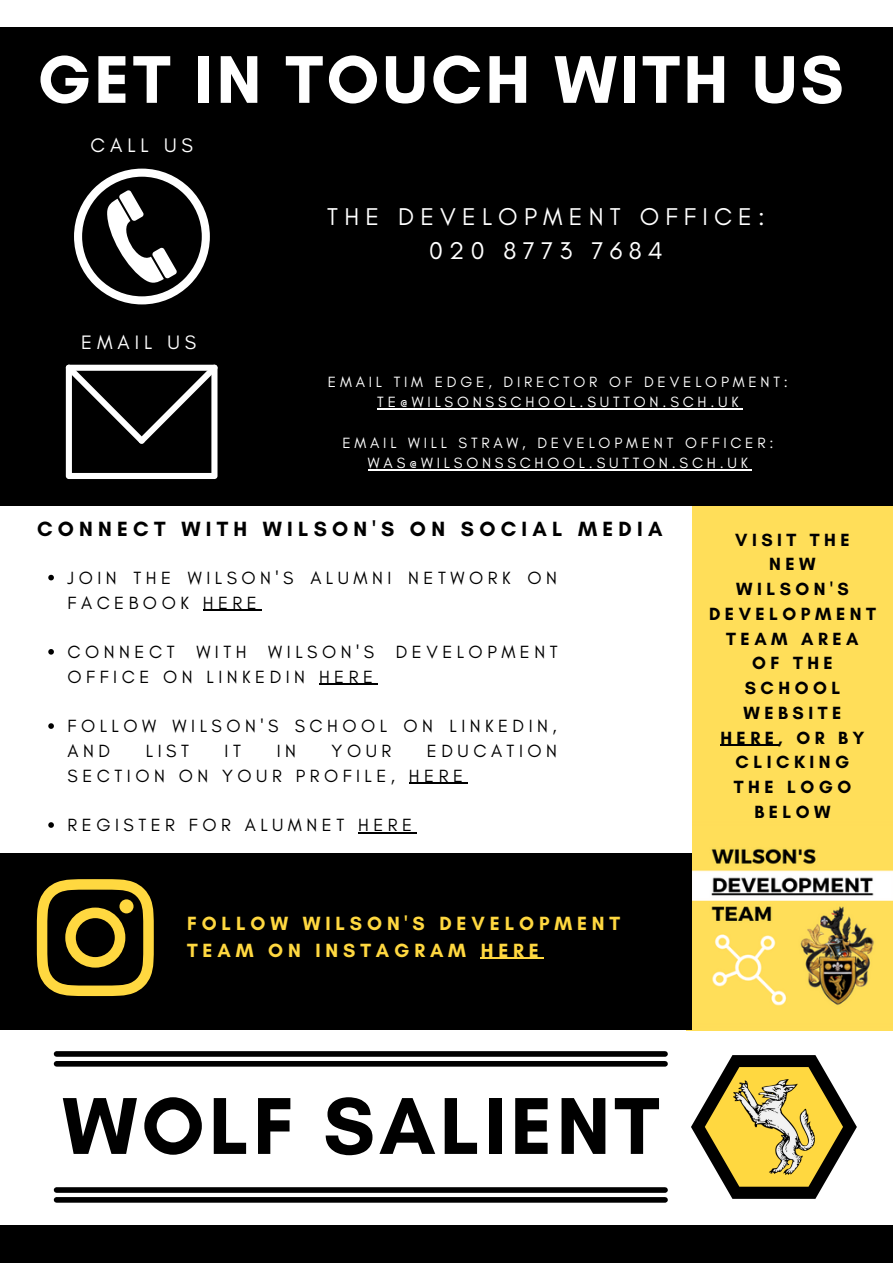
<style>
.page{position:relative;width:893px;height:1264px;background:#fff}
.page>*{position:absolute;margin:0;border:0;box-sizing:border-box;transform-origin:0 0}
.t1{font:700 82.05px "Glacial Indifference";letter-spacing:.05em;color:#000}
.t2{font:700 68.55px "Glacial Indifference";letter-spacing:.05em;color:#fff}
.t3{font:24.75px/33.8px "Glacial Indifference";letter-spacing:.25em;color:#fff;text-align:center}
.t4{font:700 21px "Glacial Indifference";letter-spacing:.25em;color:#000}
.t5{font:19.95px "Glacial Indifference";letter-spacing:.25em;color:#fff}
.t6{font:19.8px "Glacial Indifference";letter-spacing:.25em;color:#fff}
.t7{font:700 19.5px/27px "Glacial Indifference";letter-spacing:.25em;color:#ffd840}
.t8{font:18px/24.8px "Glacial Indifference";letter-spacing:.25em;color:#000}
.t9{font:700 18px/24.8px "Glacial Indifference";letter-spacing:.25em;color:#000;text-align:center}
.t10{font:15.15px/20.2px "Glacial Indifference";letter-spacing:.25em;color:#fff;text-align:center}
</style>
<div class="page">
<div style="left:0;top:0;width:892px;height:1262px;background:#000"></div>
<div style="left:0;top:0;width:892px;height:27px;background:#fff"></div>
<div style="left:0;top:1021px;width:892px;height:203px;background:#fff"></div>
<svg style="left:691px;top:1055px;width:166px;height:144px"></svg>
<img style="left:733px;top:1079px;width:81px;height:95px">
<svg style="left:57px;top:1197px;width:608px;height:5px;background:#040404"></svg>
<div style="left:57px;top:1051px;width:608px;height:5px;background:#000"></div>
<div style="left:57px;top:1060px;width:608px;height:6px;background:#000"></div>
<div style="left:57px;top:1187px;width:608px;height:5px;background:#000"></div>
<svg style="left:66px;top:364px;width:152px;height:115px"></svg>
<svg style="left:74px;top:169px;width:136px;height:135px"></svg>
<div style="left:686px;top:506px;width:206px;height:524px;background:#ffde59"></div>
<div style="left:0;top:506px;width:691px;height:347px;background:#fff"></div>
<div style="left:0;top:853px;width:706px;height:177px;background:#000"></div>
<svg style="left:37px;top:879px;width:117px;height:117px"></svg>
<div style="left:119px;top:899px;width:14px;height:14px;background:#ffd840;border-radius:50%"></div>
<img style="left:692px;top:848px;width:200px;height:182px">
<hr style="left:377px;top:408px;width:365px;height:1px;background:#fff">
<hr style="left:368px;top:469px;width:383px;height:1px;background:#fff">
<svg style="left:48px;top:575px;width:6px;height:5px"></svg>
<hr style="left:203px;top:609px;width:58px;height:1px;background:#000">
<svg style="left:48px;top:649px;width:6px;height:5px"></svg>
<hr style="left:319px;top:684px;width:58px;height:1px;background:#000">
<svg style="left:48px;top:723px;width:6px;height:6px"></svg>
<hr style="left:409px;top:782px;width:58px;height:2px;background:#000">
<svg style="left:48px;top:822px;width:6px;height:5px"></svg>
<hr style="left:358px;top:832px;width:58px;height:1px;background:#000">
<hr style="left:480px;top:957px;width:63px;height:2px;background:#ffd840">
<hr style="left:720px;top:744px;width:58px;height:1px;background:#000">
<h2 class="t2" style="left:37px;top:38px;width:808px">GET IN TOUCH WITH US</h2>
<p class="t5" style="left:90px;top:133px;width:104px">CALL US</p>
<p class="t6" style="left:81px;top:330px;width:116px">EMAIL US</p>
<h3 class="t3" style="left:327px;top:199px;width:439px">THE DEVELOPMENT OFFICE:<br>020 8773 7684</h3>
<p class="t10" style="left:328px;top:371px;width:461px">EMAIL TIM EDGE, DIRECTOR OF DEVELOPMENT:<br>TE@WILSONSSCHOOL.SUTTON.SCH.UK</p>
<p class="t10" style="left:342px;top:432px;width:432px">EMAIL WILL STRAW, DEVELOPMENT OFFICER:<br>WAS@WILSONSSCHOOL.SUTTON.SCH.UK</p>
<p class="t4" style="left:37px;top:516px;width:627px">CONNECT WITH WILSON'S ON SOCIAL MEDIA</p>
<p class="t8" style="left:68px;top:565px;width:490px">JOIN THE WILSON'S ALUMNI NETWORK ON<br>FACEBOOK HERE</p>
<p class="t8" style="left:68px;top:639px;width:491px">CONNECT WITH WILSON'S DEVELOPMENT<br>OFFICE ON LINKEDIN HERE</p>
<p class="t8" style="left:68px;top:713px;width:490px">FOLLOW WILSON'S SCHOOL ON LINKEDIN,<br>AND</p>
<p class="t8" style="left:68px;top:738px;width:491px;text-indent:359px">EDUCATION<br>SECTION ON YOUR PROFILE, HERE</p>
<p class="t8" style="left:68px;top:812px;width:346px">REGISTER FOR ALUMNET HERE</p>
<p class="t8" style="left:146px;top:738px;width:45px">LIST</p>
<p class="t8" style="left:224px;top:738px;width:18px">I T</p>
<p class="t8" style="left:277px;top:738px;width:21px">I N</p>
<p class="t8" style="left:331px;top:738px;width:61px">YOUR</p>
<p class="t7" style="left:187px;top:909px;width:434px">FOLLOW WILSON'S DEVELOPMENT<br>TEAM ON INSTAGRAM HERE</p>
<p class="t9" style="left:709px;top:527px;width:168px">VISIT THE<br>NEW<br>WILSON'S<br>DEVELOPMENT<br>TEAM AREA<br>OF THE<br>SCHOOL<br>WEBSITE<br>HERE, OR BY<br>CLICKING<br>THE LOGO<br>BELOW</p>
<h1 class="t1" style="left:62px;top:1075px;width:598px">WOLF SALIENT</h1>
</div>
